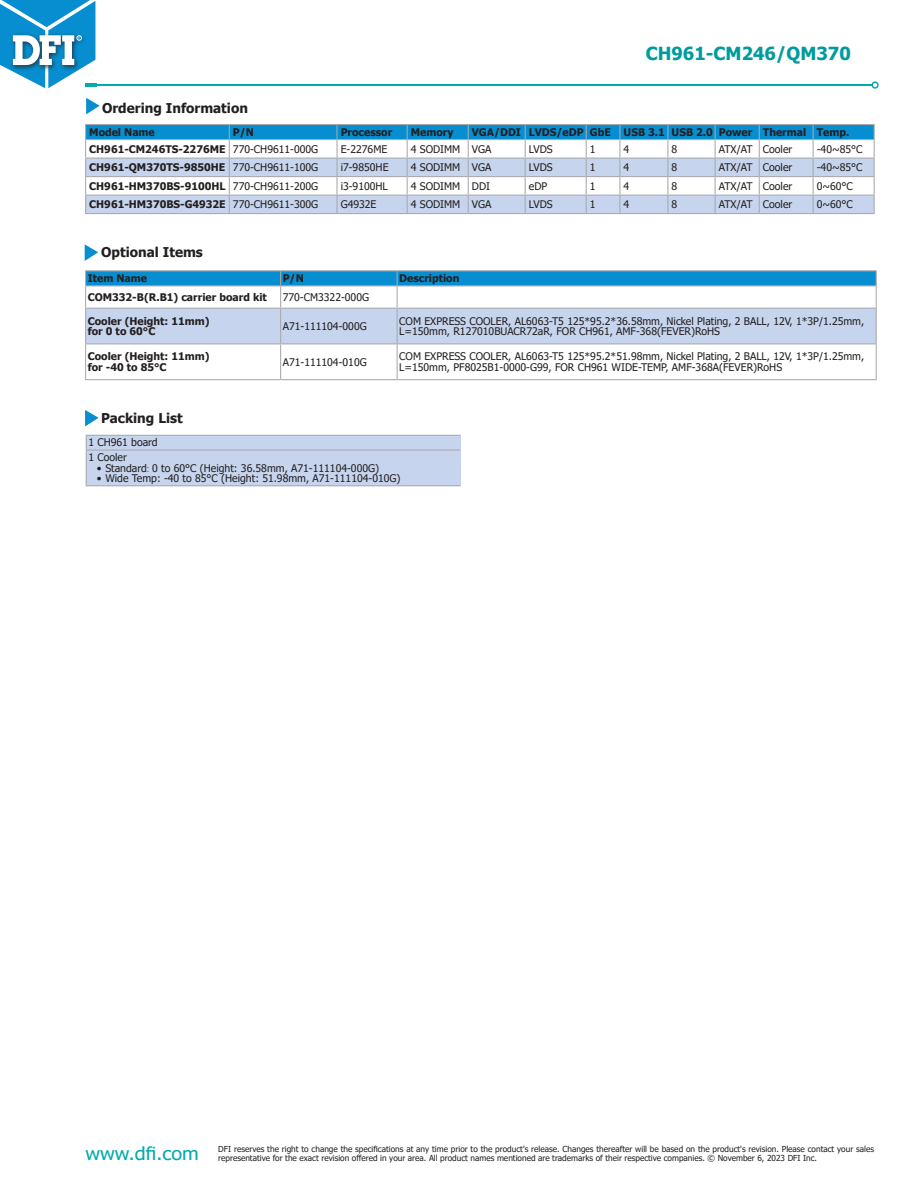
<style>
.page{position:relative;width:918px;height:1188px;background:#fff}
.page>*{position:absolute;margin:0;border:0;box-sizing:border-box;transform-origin:0 0}
.t1{font:700 18px "Tahoma";color:#009b9e}
.t2{font:18px "Tahoma";color:#00aaad;scale:1.1 1}
.t3{font:700 13.5px "Tahoma";color:#231f20}
.t4{font:10.5px/10.5px "Tahoma";color:#231f20}
.t5{font:700 10.5px/10.5px "Tahoma";color:#231f20}
.t6{font:8.25px/9px "Tahoma";color:#231f20}
.s1{font-family:"Adobe Ming Std";font-weight:300}
</style>
<div class="page">
<svg style="left:871px;top:81px;width:8px;height:8px"></svg>
<hr style="left:90px;top:84px;width:783px;height:2px;background:#00aaad">
<svg style="left:0;top:0;width:97px;height:88px"></svg>
<svg style="left:86px;top:98px;width:14px;height:16px"></svg>
<hr style="left:759px;top:124px;width:54px;height:1px;background:#a8a9ad">
<hr style="left:813px;top:124px;width:62px;height:1px;background:#a8a9ad">
<hr style="left:85px;top:124px;width:144px;height:1px;background:#a8a9ad">
<hr style="left:229px;top:124px;width:108px;height:1px;background:#a8a9ad">
<hr style="left:337px;top:124px;width:70px;height:1px;background:#a8a9ad">
<hr style="left:407px;top:124px;width:61px;height:1px;background:#a8a9ad">
<hr style="left:468px;top:124px;width:57px;height:1px;background:#a8a9ad">
<hr style="left:525px;top:124px;width:61px;height:1px;background:#a8a9ad">
<hr style="left:586px;top:124px;width:34px;height:1px;background:#a8a9ad">
<hr style="left:620px;top:124px;width:48px;height:1px;background:#a8a9ad">
<hr style="left:668px;top:124px;width:47px;height:1px;background:#a8a9ad">
<hr style="left:715px;top:124px;width:44px;height:1px;background:#a8a9ad">
<svg style="left:85px;top:125px;width:790px;height:89px"></svg>
<svg style="left:85px;top:410px;width:14px;height:16px"></svg>
<svg style="left:85px;top:244px;width:13px;height:17px"></svg>
<div style="left:86px;top:435px;width:374px;height:15px;background:#c6d5ed"></div>
<div style="left:86px;top:450px;width:374px;height:36px;background:#c6d5ed"></div>
<hr style="left:86px;top:435px;width:374px;height:1px;background:#a8a9ad">
<svg style="left:86px;top:436px;width:1px;height:14px"></svg>
<hr style="left:86px;top:485px;width:374px;height:1px;background:#a8a9ad">
<hr style="left:86px;top:451px;width:1px;height:34px;background:#a8a9ad">
<hr style="left:86px;top:450px;width:374px;height:1px;background:#a8a9ad">
<svg style="left:86px;top:344px;width:790px;height:35px"></svg>
<hr style="left:85px;top:270px;width:196px;height:1px;background:#a8a9ad">
<hr style="left:281px;top:270px;width:116px;height:1px;background:#a8a9ad">
<hr style="left:397px;top:270px;width:480px;height:1px;background:#a8a9ad">
<hr style="left:85px;top:379px;width:196px;height:1px;background:#a8a9ad">
<hr style="left:281px;top:379px;width:116px;height:1px;background:#a8a9ad">
<hr style="left:397px;top:379px;width:480px;height:1px;background:#a8a9ad">
<hr style="left:85px;top:344px;width:1px;height:35px;background:#a8a9ad">
<hr style="left:280px;top:344px;width:1px;height:35px;background:#a8a9ad">
<hr style="left:397px;top:344px;width:1px;height:35px;background:#a8a9ad">
<svg style="left:85px;top:271px;width:792px;height:73px"></svg>
<hr style="left:876px;top:344px;width:1px;height:35px;background:#a8a9ad">
<p class="t3" style="left:102px;top:98px;width:147px">Ordering Information</p>
<p class="t1" style="left:646px;top:41px;width:207px">CH961-CM246/QM370</p>
<p class="t5" style="left:89px;top:127px;width:67px">Model Name</p>
<p class="t5" style="left:233px;top:127px;width:23px">P/N</p>
<p class="t5" style="left:341px;top:127px;width:53px">Processor</p>
<p class="t5" style="left:411px;top:127px;width:44px">Memory</p>
<p class="t5" style="left:472px;top:127px;width:51px">VGA/DDI</p>
<p class="t5" style="left:529px;top:127px;width:56px">LVDS/eDP</p>
<p class="t5" style="left:590px;top:127px;width:22px">GbE</p>
<p class="t5" style="left:624px;top:127px;width:43px">USB 3.1</p>
<p class="t5" style="left:672px;top:127px;width:43px">USB 2.0</p>
<p class="t5" style="left:719px;top:127px;width:35px">Power</p>
<p class="t5" style="left:763px;top:127px;width:45px">Thermal</p>
<p class="t5" style="left:817px;top:127px;width:34px">Temp.</p>
<p class="t5" style="left:89px;top:144px;width:138px">CH961-CM246TS-2276ME</p>
<p class="t4" style="left:233px;top:144px;width:87px">770-CH9611-000G</p>
<p class="t4" style="left:341px;top:144px;width:48px">E-2276ME</p>
<p class="t4" style="left:411px;top:144px;width:51px">4 SODIMM</p>
<p class="t4" style="left:472px;top:144px;width:21px">VGA</p>
<p class="t4" style="left:529px;top:144px;width:25px">LVDS</p>
<p class="t4" style="left:590px;top:144px;width:7px">1</p>
<p class="t4" style="left:624px;top:144px;width:7px">4</p>
<p class="t4" style="left:672px;top:144px;width:7px">8</p>
<p class="t4" style="left:719px;top:144px;width:35px">ATX/AT</p>
<p class="t4" style="left:763px;top:144px;width:31px">Cooler</p>
<p class="t4" style="left:817px;top:144px;width:47px">-40~85°C</p>
<p class="t5" style="left:89px;top:163px;width:137px">CH961-QM370TS-9850HE</p>
<p class="t4" style="left:233px;top:163px;width:87px">770-CH9611-100G</p>
<p class="t4" style="left:341px;top:163px;width:49px">i7-9850HE</p>
<p class="t4" style="left:411px;top:163px;width:51px">4 SODIMM</p>
<p class="t4" style="left:472px;top:163px;width:21px">VGA</p>
<p class="t4" style="left:529px;top:163px;width:25px">LVDS</p>
<p class="t4" style="left:590px;top:163px;width:7px">1</p>
<p class="t4" style="left:624px;top:163px;width:7px">4</p>
<p class="t4" style="left:672px;top:163px;width:7px">8</p>
<p class="t4" style="left:719px;top:163px;width:35px">ATX/AT</p>
<p class="t4" style="left:763px;top:163px;width:31px">Cooler</p>
<p class="t4" style="left:817px;top:163px;width:47px">-40~85°C</p>
<p class="t5" style="left:89px;top:181px;width:138px">CH961-HM370BS-9100HL</p>
<p class="t4" style="left:233px;top:181px;width:87px">770-CH9611-200G</p>
<p class="t4" style="left:341px;top:181px;width:49px">i3-9100HL</p>
<p class="t4" style="left:411px;top:181px;width:51px">4 SODIMM</p>
<p class="t4" style="left:472px;top:181px;width:20px">DDI</p>
<p class="t4" style="left:529px;top:181px;width:20px">eDP</p>
<p class="t4" style="left:590px;top:181px;width:7px">1</p>
<p class="t4" style="left:624px;top:181px;width:7px">4</p>
<p class="t4" style="left:672px;top:181px;width:7px">8</p>
<p class="t4" style="left:719px;top:181px;width:35px">ATX/AT</p>
<p class="t4" style="left:763px;top:181px;width:31px">Cooler</p>
<p class="t4" style="left:817px;top:181px;width:38px">0~60°C</p>
<p class="t5" style="left:89px;top:200px;width:138px">CH961-HM370BS-G4932E</p>
<p class="t4" style="left:233px;top:200px;width:87px">770-CH9611-300G</p>
<p class="t4" style="left:341px;top:200px;width:37px">G4932E</p>
<p class="t4" style="left:411px;top:200px;width:51px">4 SODIMM</p>
<p class="t4" style="left:472px;top:200px;width:21px">VGA</p>
<p class="t4" style="left:529px;top:200px;width:25px">LVDS</p>
<p class="t4" style="left:590px;top:200px;width:7px">1</p>
<p class="t4" style="left:624px;top:200px;width:7px">4</p>
<p class="t4" style="left:672px;top:200px;width:7px">8</p>
<p class="t4" style="left:719px;top:200px;width:35px">ATX/AT</p>
<p class="t4" style="left:763px;top:200px;width:31px">Cooler</p>
<p class="t4" style="left:817px;top:200px;width:38px">0~60°C</p>
<p class="t3" style="left:101px;top:242px;width:103px">Optional Items</p>
<p class="t5" style="left:88px;top:274px;width:61px">Item Name</p>
<p class="t5" style="left:283px;top:274px;width:23px">P/N</p>
<p class="t5" style="left:399px;top:274px;width:62px">Description</p>
<p class="t5" style="left:88px;top:292px;width:181px">COM332-B(R.B1) carrier board kit</p>
<p class="t4" style="left:283px;top:292px;width:88px">770-CM3322-000G</p>
<p class="t5" style="left:88px;top:316px;width:123px">Cooler (Height: 11mm) for 0 to 60°C</p>
<p class="t4" style="left:283px;top:321px;width:85px">A71-111104-000G</p>
<p class="t4" style="left:399px;top:316px;width:467px">COM EXPRESS COOLER, AL6063-T5 125*95.2*36.58mm, Nickel Plating, 2 BALL, 12V, 1*3P/1.25mm,<br>L=150mm, R127010BUACR72aR, FOR CH961, AMF-368(FEVER)RoHS</p>
<p class="t5" style="left:88px;top:352px;width:123px">Cooler (Height: 11mm) for -40 to 85°C</p>
<p class="t4" style="left:283px;top:357px;width:85px">A71-111104-010G</p>
<p class="t4" style="left:399px;top:352px;width:467px">COM EXPRESS COOLER, AL6063-T5 125*95.2*51.98mm, Nickel Plating, 2 BALL, 12V, 1*3P/1.25mm,<br>L=150mm, PF8025B1-0000-G99, FOR CH961 WIDE-TEMP, AMF-368A(FEVER)RoHS</p>
<p class="t3" style="left:101px;top:409px;width:83px">Packing List</p>
<p class="t4" style="left:88px;top:438px;width:71px">1 CH961 board</p>
<p class="t4" style="left:88px;top:453px;width:40px">1 Cooler</p>
<p class="t4" style="left:97px;top:463px;width:284px">• Standard<span class="s1">:</span> 0 to 60°C (Height: 36.58mm, A71-111104-000G)</p>
<p class="t4" style="left:97px;top:474px;width:305px">• Wide Temp: -40 to 85°C (Height: 51.98mm, A71-111104-010G)</p>
<p class="t2" style="left:85px;top:1142px;width:105px">www.dfi.com</p>
<p class="t6" style="left:218px;top:1145px;width:657px">DFI reserves the right to change the specifications at any time prior to the product's release. Changes thereafter will be based on the product's revision. Please contact your sales representative for the exact revision offered in your area. All product names mentioned are trademarks of their respective companies. © November 6, 2023 DFI Inc.</p>
</div>
